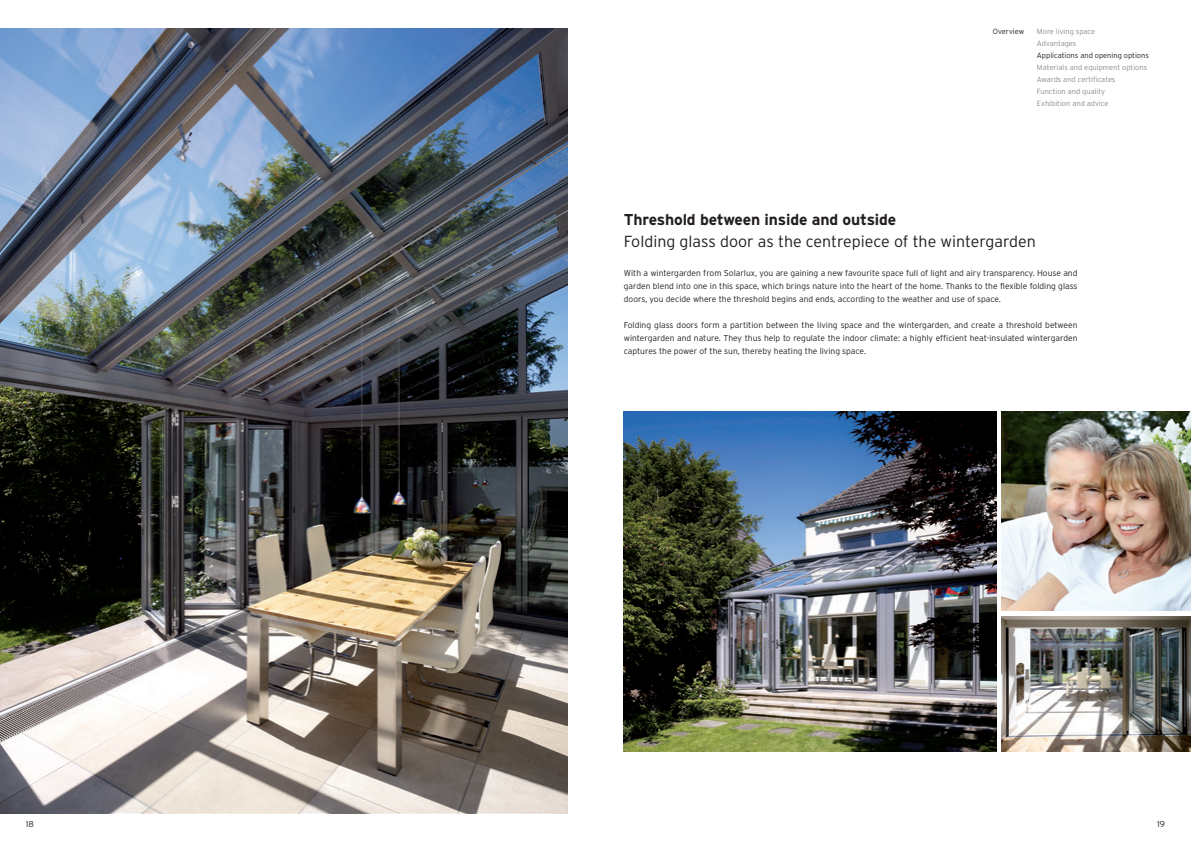
<style>
.page{position:relative;width:1191px;height:842px;background:#fff}
.page>*{position:absolute;margin:0;border:0;box-sizing:border-box;transform-origin:0 0}
.t1{font:300 16px "Interstate OT";color:#231f20}
.t2{font:700 15.7px "Interstate OT";letter-spacing:-.01em;color:#231f20}
.t3{font:300 8.5px/13px "Interstate OT";color:#231f20;text-align:justify}
.t4{font:300 7.5px/12px "Interstate OT";color:#8a8c8f}
.t5{font:300 7.5px "Interstate OT";color:#231f20}
</style>
<div class="page">
<img style="left:0;top:28px;width:567px;height:786px">
<img style="left:624px;top:411px;width:372px;height:340px">
<img style="left:1001px;top:411px;width:190px;height:200px">
<img style="left:1001px;top:616px;width:190px;height:135px">
<p class="t5" style="left:992px;top:27px;width:33px">Overview</p>
<p class="t4" style="left:1036px;top:26px;width:60px">More living space</p>
<p class="t4" style="left:992px;top:38px;width:26px">A</p>
<p class="t4" style="left:1041px;top:38px;width:36px">dvantages</p>
<p class="t5" style="left:1036px;top:51px;width:114px">Applications and opening options</p>
<p class="t4" style="left:1036px;top:62px;width:112px">Materials and equipment options<br>Awards and certificates<br>Function and quality<br>Exhibition and advice</p>
<h2 class="t2" style="left:624px;top:210px;width:274px">Threshold between inside and outside</h2>
<h1 class="t1" style="left:624px;top:233px;width:413px">Folding glass door as the centrepiece of the wintergarden</h1>
<p class="t3" style="left:624px;top:267px;width:455px">With a wintergarden from Solarlux, you are gaining a new favourite space full of light and airy transparency. House and garden blend into one in this space, which brings nature into the heart of the home. Thanks to the flexible folding glass doors, you decide where the threshold begins and ends, according to the weather and use of space.</p>
<p class="t3" style="left:624px;top:319px;width:455px">Folding glass doors form a partition between the living space and the wintergarden, and create a threshold between wintergarden and nature. They thus help to regulate the indoor climate: a highly efficient heat-insulated wintergarden captures the power of the sun, thereby heating the living space.</p>
<p class="t3" style="left:26px;top:818px;width:10px">18</p>
<p class="t3" style="left:1157px;top:818px;width:9px">19</p>
</div>
